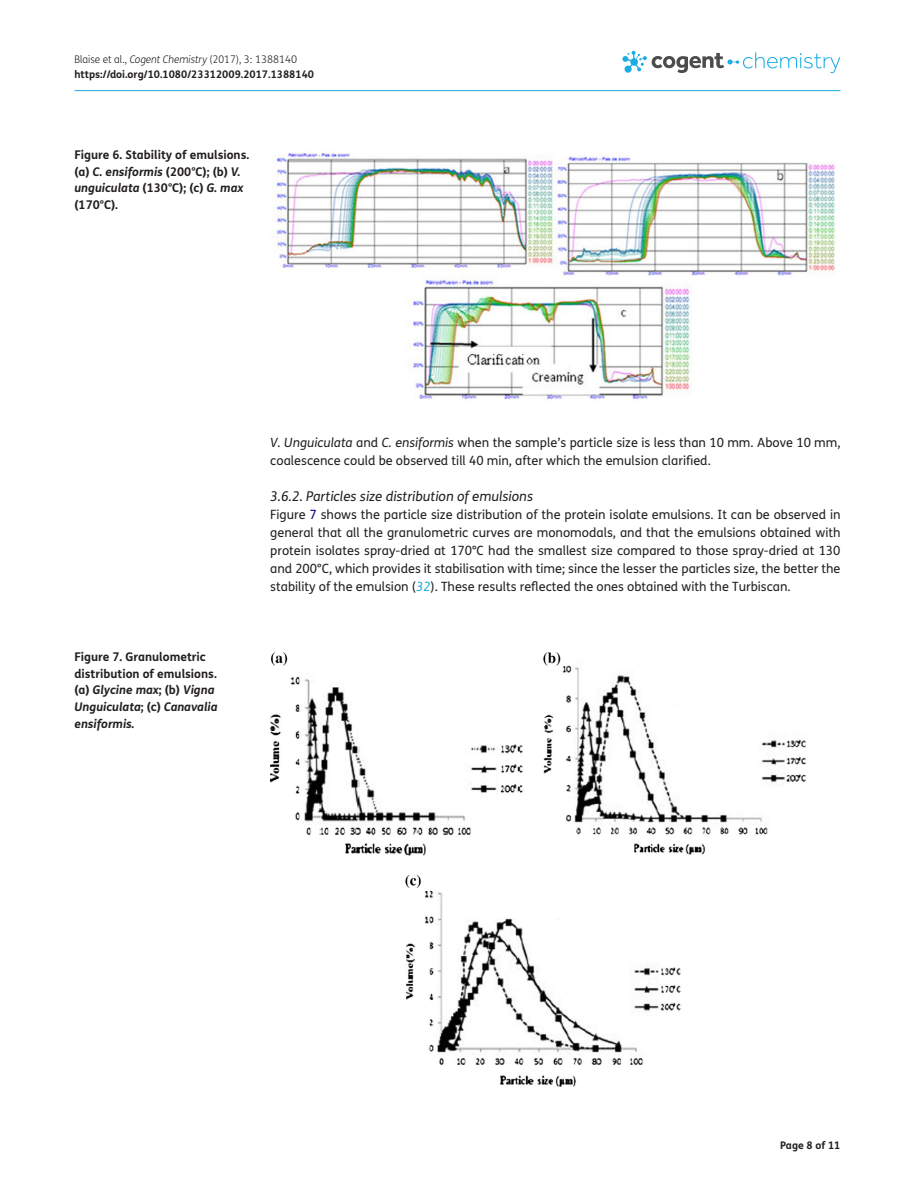
<style>
.page{position:relative;width:915px;height:1191px;background:#fff}
.page>*{position:absolute;margin:0;border:0;box-sizing:border-box;transform-origin:0 0}
.t1{font:italic 13.5px "FS Me Pro";color:#231f20}
.t2{font:12.75px/18px "FS Me Pro";color:#231f20}
.t3{font:700 12px/16.5px "FS Me Pro";color:#231f20}
.t4{font:700 10.5px/15px "FS Me Pro";color:#231f20}
.s1{font-weight:300}
.s2{font-weight:300;font-style:italic}
.s3{font-style:italic}
.s4{color:#000080}
.s5{font-style:italic;color:#1bace1}
</style>
<div class="page">
<hr style="left:74px;top:90px;width:766px;height:1px;background:#1bace1">
<svg style="left:622px;top:51px;width:218px;height:22px"></svg>
<img style="left:276px;top:150px;width:560px;height:250px">
<img style="left:270px;top:652px;width:536px;height:434px">
<p class="t4" style="left:74px;top:51px;width:241px"><span class="s1">Blaise et al.,</span> <span class="s2">Cogent Chemistry</span> <span class="s1">(2017), 3: 1388140 </span>https://doi.org/10.1080/23312009.2017.1388140</p>
<p class="t3" style="left:74px;top:146px;width:176px">Figure 6. Stability of emulsions. (a) <span class="s3">C. ensiformis</span> (200°C); (b) <span class="s3">V. unguiculata</span> (130°C); (c) <span class="s3">G. max </span>(170°C).</p>
<p class="t3" style="left:74px;top:648px;width:144px">Figure 7. Granulometric distribution of emulsions. (a) <span class="s3">Glycine max</span>; (b) <span class="s3">Vigna<br>Unguiculata</span>; (c) <span class="s3">Canavalia ensiformis.</span></p>
<p class="t2" style="left:270px;top:433px;width:571px"><span class="s3">V. Unguiculata</span> and <span class="s3">C. ensiformis</span> when the sample’s particle size is less than 10 mm. Above 10 mm, coalescence could be observed till 40 min, after which the emulsion clarified.</p>
<p class="t1" style="left:270px;top:486px;width:264px">3.6.2. Particles size distribution of emulsions</p>
<p class="t2" style="left:270px;top:505px;width:571px;text-align:justify">Figure <span class="s4">7</span> shows the particle size distribution of the protein isolate emulsions. It can be observed in general that all the granulometric curves are monomodals, and that the emulsions obtained with protein isolates spray-dried at 170°C had the smallest size compared to those spray-dried at 130 and 200°C, which provides it stabilisation with time; since the lesser the particles size, the better the stability of the emulsion (<span class="s5">32</span>). These results reflected the ones obtained with the Turbiscan.</p>
<p class="t4" style="left:780px;top:1137px;width:62px">Page 8 of 11</p>
</div>
